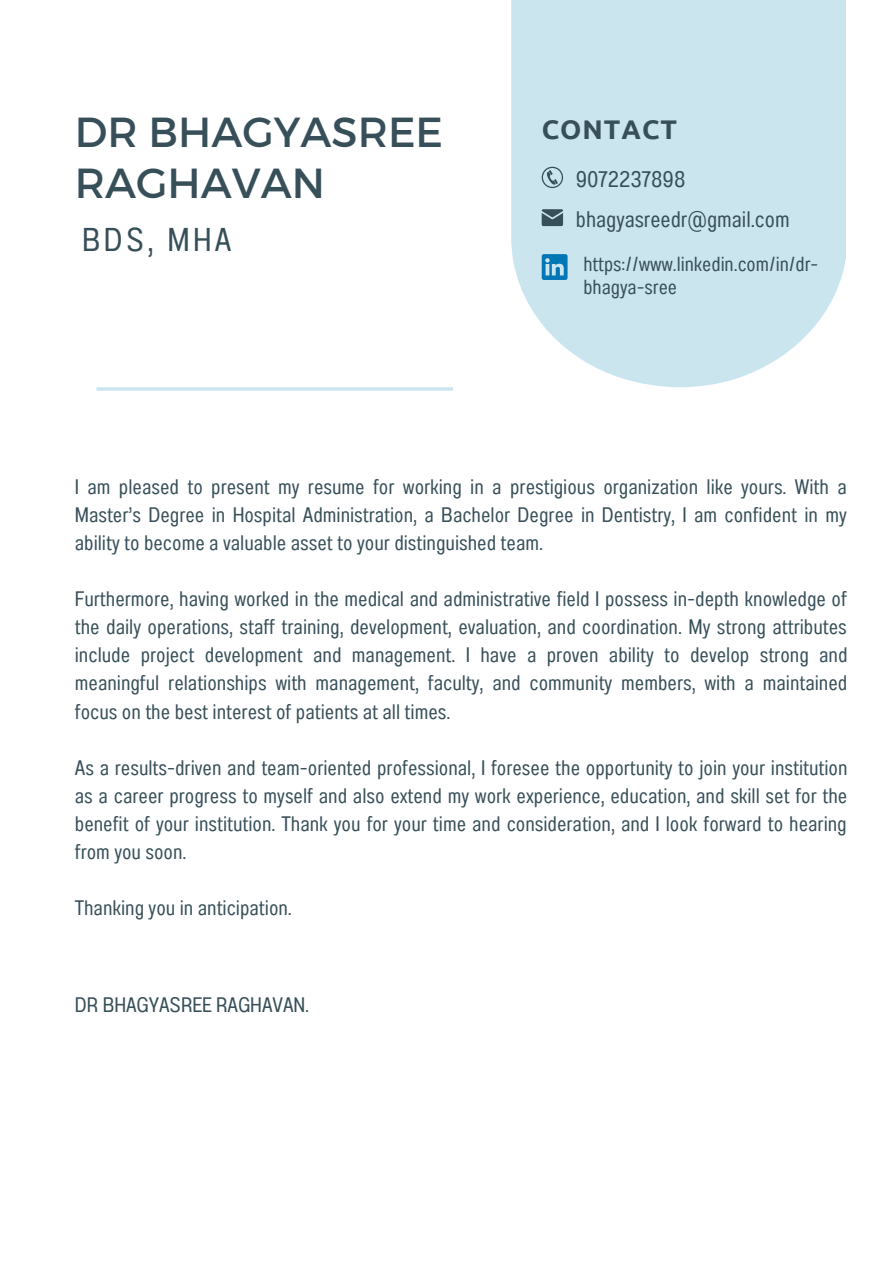
<style>
.page{position:relative;width:893px;height:1264px;background:#fff}
.page>*{position:absolute;margin:0;border:0;box-sizing:border-box;transform-origin:0 0}
.t1{font:42px/50.6px "Montserrat";color:#374f59}
.t2{font:33px "Anantason Wd 62";letter-spacing:.105em;color:#374f59}
.t3{font:700 27px "Ubuntu";letter-spacing:.04em;color:#374f59}
.t4{font:22.5px/40px "Anantason Wd 62";color:#374f59}
.t5{font:21px/28px "Anantason Wd 62";color:#374f59;text-align:justify}
.t6{font:20.4px/23px "Anantason Wd 62";color:#374f59}
</style>
<div class="page">
<svg style="left:511px;top:0;width:334px;height:387px;background:#cfe7f0"></svg>
<hr style="left:96px;top:387px;width:357px;height:3px;background:#cbe5ef">
<svg style="left:541px;top:167px;width:22px;height:21px"></svg>
<svg style="left:541px;top:209px;width:22px;height:17px"></svg>
<svg style="left:541px;top:254px;width:26px;height:26px"></svg>
<h1 class="t1" style="left:75px;top:105px;width:370px">DR BHAGYASREE<br>RAGHAVAN</h1>
<h2 class="t2" style="left:82px;top:220px;width:151px">BDS, MHA</h2>
<p class="t3" style="left:541px;top:114px;width:137px">CONTACT</p>
<p class="t4" style="left:575px;top:159px;width:215px">9072237898 bhagyasreedr@gmail.com</p>
<p class="t6" style="left:583px;top:252px;width:236px">https://www.linkedin.com/in/dr&shy;bhagya-sree</p>
<p class="t5" style="left:75px;top:472px;width:773px">I am pleased to present my resume for working in a prestigious organization like yours. With a Master’s Degree in Hospital Administration, a Bachelor Degree in Dentistry, I am confident in my ability to become a valuable asset to your distinguished team.</p>
<p class="t5" style="left:75px;top:585px;width:774px">Furthermore, having worked in the medical and administrative field I possess in-depth knowledge of the daily operations, staff training, development, evaluation, and coordination. My strong attributes include project development and management. I have a proven ability to develop strong and meaningful relationships with management, faculty, and community members, with a maintained focus on the best interest of patients at all times.</p>
<p class="t5" style="left:75px;top:753px;width:774px">As a results-driven and team-oriented professional, I foresee the opportunity to join your institution as a career progress to myself and also extend my work experience, education, and skill set for the benefit of your institution. Thank you for your time and consideration, and I look forward to hearing from you soon.</p>
<p class="t5" style="left:75px;top:894px;width:218px">Thanking you in anticipation.</p>
<p class="t5" style="left:75px;top:990px;width:236px">DR BHAGYASREE RAGHAVAN.</p>
</div>
